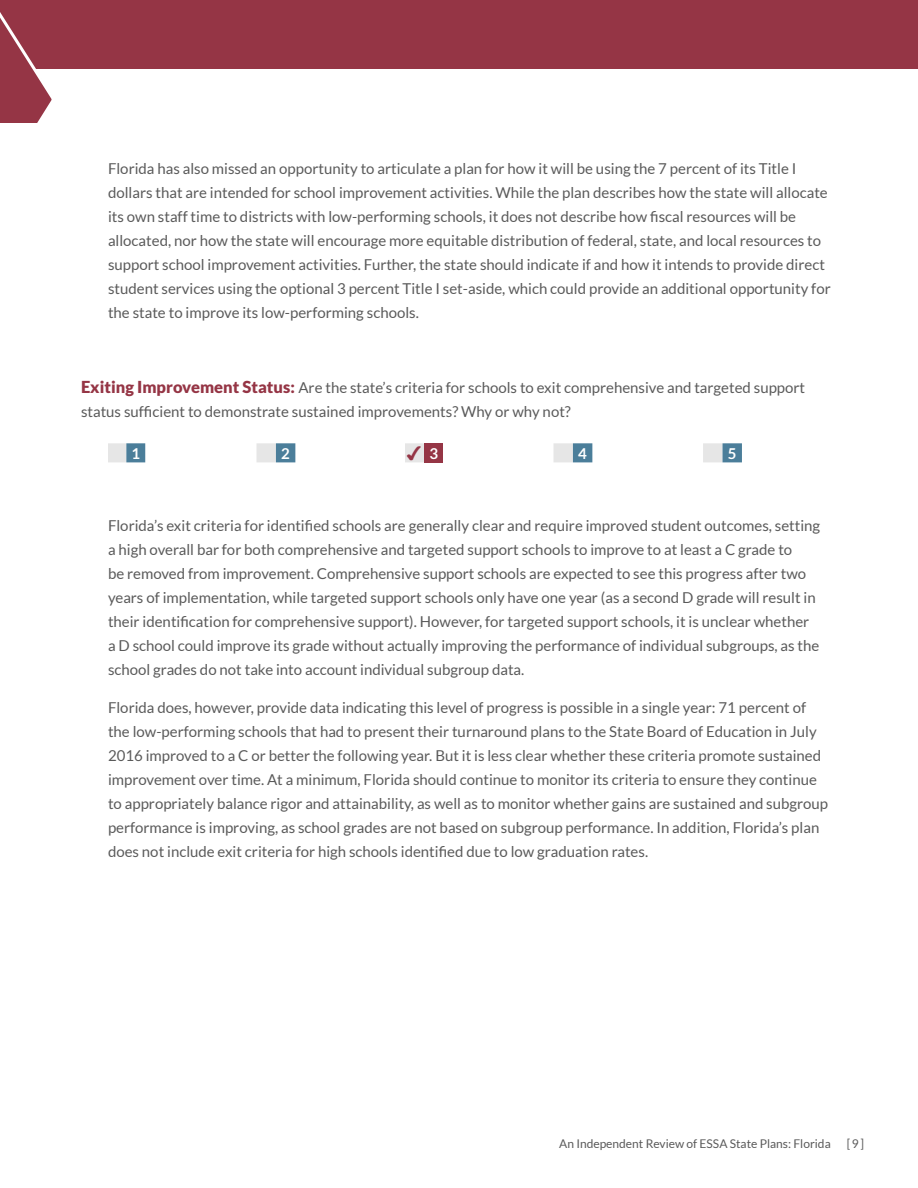
<style>
.page{position:relative;width:918px;height:1188px;background:#fff}
.page>*{position:absolute;margin:0;border:0;box-sizing:border-box;transform-origin:0 0}
.t1{font:18px "Monotype Sorts";color:#953545}
.BodyIndent{font:15px/24px "Lato";color:#5a5a5a}
.question{font:15px/24px "Lato";color:#5a5a5a}
.Header_1{font:700 15px "Lato";color:#fff}
.t2{font:12px "Lato";color:#5a5a5a}
.s1{font-weight:900;font-size:16.5px;color:#953545}
</style>
<div class="page">
<div style="left:56px;top:0;width:862px;height:69px;background:#953545"></div>
<svg style="left:0;top:0;width:56px;height:123px"></svg>
<svg style="left:108px;top:443px;width:634px;height:19px"></svg>
<div style="left:424px;top:443px;width:19px;height:19px;background:#953545"></div>
<p class="BodyIndent" style="left:108px;top:157px;width:724px">Florida has also missed an opportunity to articulate a plan for how it will be using the 7 percent of its Title I dollars that are intended for school improvement activities. While the plan describes how the state will allocate its own staff time to districts with low-performing schools, it does not describe how fiscal resources will be allocated, nor how the state will encourage more equitable distribution of federal, state, and local resources to support school improvement activities. Further, the state should indicate if and how it intends to provide direct student services using the optional 3 percent Title I set-aside, which could provide an additional opportunity for the state to improve its low-performing schools.</p>
<p class="question" style="left:81px;top:376px;width:726px"><span class="s1">Exiting Improvement Status:</span> Are the state’s criteria for schools to exit comprehensive and targeted support status sufficient to demonstrate sustained improvements? Why or why not?</p>
<p class="Header_1" style="left:131px;top:445px;width:10px">1</p>
<p class="Header_1" style="left:281px;top:445px;width:10px">2</p>
<p class="t1" style="left:407px;top:446px;width:18px">4</p>
<p class="Header_1" style="left:430px;top:445px;width:10px">3</p>
<p class="Header_1" style="left:578px;top:445px;width:10px">4</p>
<p class="Header_1" style="left:728px;top:445px;width:10px">5</p>
<p class="BodyIndent" style="left:108px;top:514px;width:714px">Florida’s exit criteria for identified schools are generally clear and require improved student outcomes, setting a high overall bar for both comprehensive and targeted support schools to improve to at least a C grade to<br>be removed from improvement. Comprehensive support schools are expected to see this progress after two years of implementation, while targeted support schools only have one year (as a second D grade will result in their identification for comprehensive support). However, for targeted support schools, it is unclear whether a D school could improve its grade without actually improving the performance of individual subgroups, as the school grades do not take into account individual subgroup data.</p>
<p class="BodyIndent" style="left:108px;top:695px;width:722px">Florida does, however, provide data indicating this level of progress is possible in a single year: 71 percent of the low-performing schools that had to present their turnaround plans to the State Board of Education in July 2016 improved to a C or better the following year. But it is less clear whether these criteria promote sustained improvement over time. At a minimum, Florida should continue to monitor its criteria to ensure they continue to appropriately balance rigor and attainability, as well as to monitor whether gains are sustained and subgroup performance is improving, as school grades are not based on subgroup performance. In addition, Florida’s plan does not include exit criteria for high schools identified due to low graduation rates.</p>
<p class="t2" style="left:559px;top:1136px;width:273px">An Independent Review of ESSA State Plans: Florida</p>
<p class="t2" style="left:847px;top:1136px;width:19px">[9]</p>
</div>
